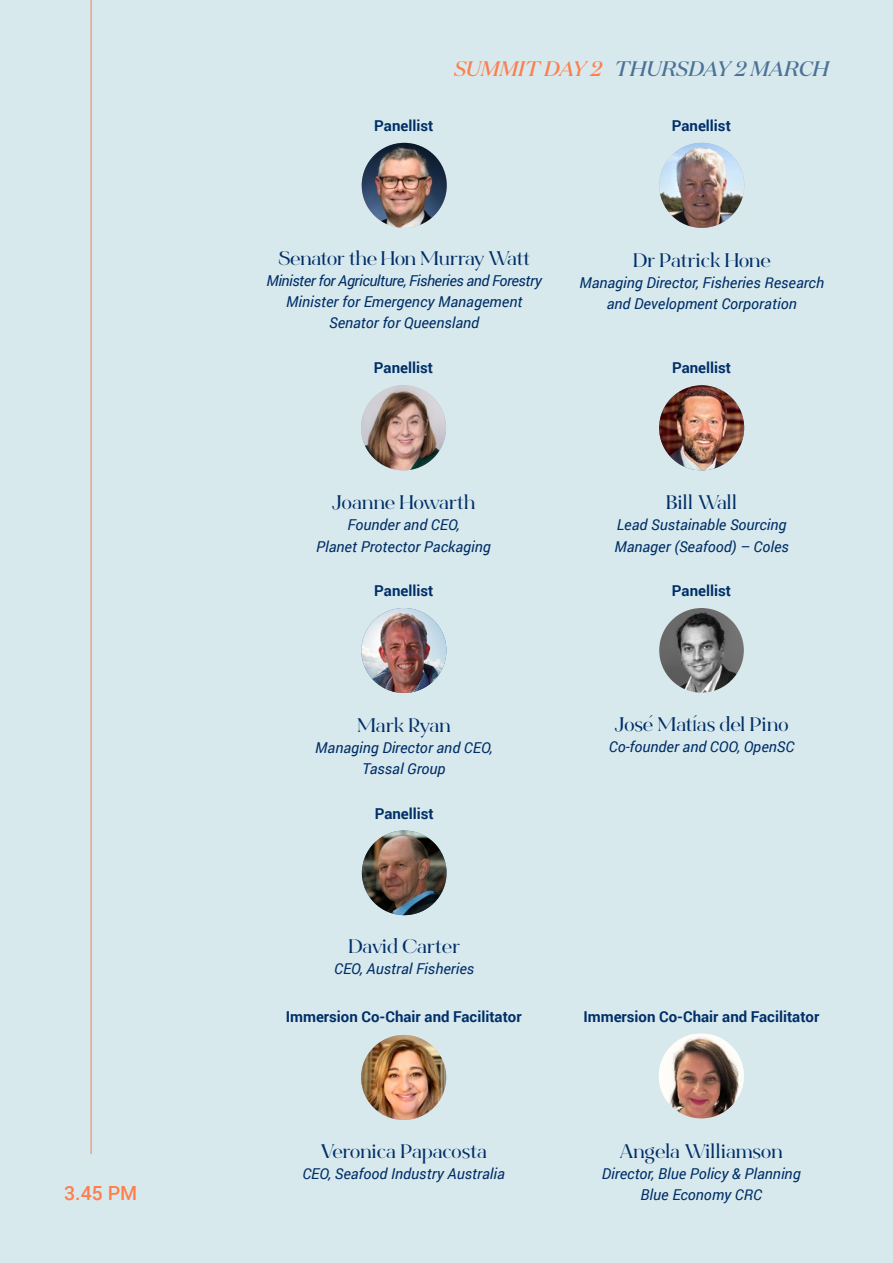
<style>
.page{position:relative;width:893px;height:1263px;background:#d8e9ed}
.page>*{position:absolute;margin:0;border:0;box-sizing:border-box;transform-origin:0 0}
.t1{font:italic 500 21px "Test Domaine Display";color:#4c7197}
.t2{font:700 19.5px "Bon Vivant Serif";color:#002f68}
.t3{font:500 19.5px "Roboto";color:#ff7e4b}
.t4{font:italic 15px/21px "Roboto";color:#002f68;text-align:center}
.t5{font:700 15px "Roboto";color:#002f68}
.s1{color:#ff7e4b}
.s2{font-size:15px}
</style>
<div class="page">
<hr style="left:91px;top:0;width:1px;height:1154px;background:#ff7e4b">
<img style="left:362px;top:143px;width:85px;height:85px;border-radius:43px">
<img style="left:659px;top:143px;width:85px;height:85px;border-radius:43px">
<img style="left:361px;top:385px;width:85px;height:85px;border-radius:43px">
<img style="left:361px;top:1035px;width:85px;height:85px;border-radius:43px">
<img style="left:659px;top:1034px;width:85px;height:84px">
<img style="left:659px;top:385px;width:85px;height:85px;border-radius:43px">
<img style="left:361px;top:608px;width:85px;height:85px;border-radius:43px">
<img style="left:659px;top:608px;width:85px;height:85px;border-radius:42px">
<img style="left:362px;top:830px;width:85px;height:85px;border-radius:42px">
<h2 class="t3" style="left:64px;top:1179px;width:75px">3.45 PM</h2>
<h1 class="t1" style="left:454px;top:55px;width:377px"><span class="s1">SUMMIT DAY 2</span> THURSDAY 2 MARCH</h1>
<p class="t5" style="left:374px;top:115px;width:61px">Panellist</p>
<p class="t5" style="left:672px;top:115px;width:61px">Panellist</p>
<h2 class="t2" style="left:278px;top:247px;width:253px">Senator the Hon Murray Watt</h2>
<p class="t4" style="left:267px;top:270px;width:277px">Minister for Agriculture, Fisheries and Forestry<br>Minister for Emergency Management<br>Senator for Queensland</p>
<p class="t5" style="left:374px;top:357px;width:61px">Panellist</p>
<h2 class="t2" style="left:633px;top:249px;width:139px">Dr Patrick Hone</h2>
<p class="t4" style="left:579px;top:272px;width:246px">Managing Director, Fisheries Research and Development Corporation</p>
<p class="t5" style="left:672px;top:357px;width:61px">Panellist</p>
<h2 class="t2" style="left:332px;top:491px;width:145px">Joanne Howarth</h2>
<p class="t4" style="left:316px;top:514px;width:176px">Founder and CEO,<br>Planet Protector Packaging</p>
<p class="t5" style="left:374px;top:580px;width:61px">Panellist</p>
<h2 class="t2" style="left:357px;top:714px;width:95px">Mark Ryan</h2>
<p class="t4" style="left:315px;top:737px;width:179px">Managing Director and CEO,<br>Tassal Group</p>
<p class="t5" style="left:375px;top:803px;width:61px">Panellist</p>
<h2 class="t2" style="left:348px;top:935px;width:113px">David Carter</h2>
<p class="t4" style="left:334px;top:958px;width:142px">CEO, Austral Fisheries</p>
<h2 class="t2" style="left:666px;top:491px;width:73px">Bill Wall</h2>
<p class="t4" style="left:614px;top:514px;width:176px;text-align:left">Lead Sustainable Sourcing<br>Manager (Seafood) – Coles</p>
<p class="t5" style="left:672px;top:580px;width:61px">Panellist</p>
<h2 class="t2" style="left:646px;top:710px;width:9px">`</h2>
<h2 class="t2" style="left:691px;top:710px;width:9px">`</h2>
<h2 class="t2" style="left:614px;top:712px;width:176px">Jose Mat<span class="s2">I</span>as del Pino</h2>
<p class="t4" style="left:609px;top:735px;width:187px">Co-founder and COO, OpenSC</p>
<p class="t5" style="left:286px;top:1005px;width:237px">Immersion Co-Chair and Facilitator</p>
<p class="t5" style="left:583px;top:1005px;width:237px">Immersion Co-Chair and Facilitator</p>
<h2 class="t2" style="left:320px;top:1139px;width:168px">Veronica Papacosta</h2>
<p class="t4" style="left:302px;top:1162px;width:204px">CEO, Seafood Industry Australia</p>
<h2 class="t2" style="left:620px;top:1139px;width:164px">Angela Williamson</h2>
<p class="t4" style="left:602px;top:1162px;width:200px">Director, Blue Policy &amp; Planning<br>Blue Economy CRC</p>
</div>
